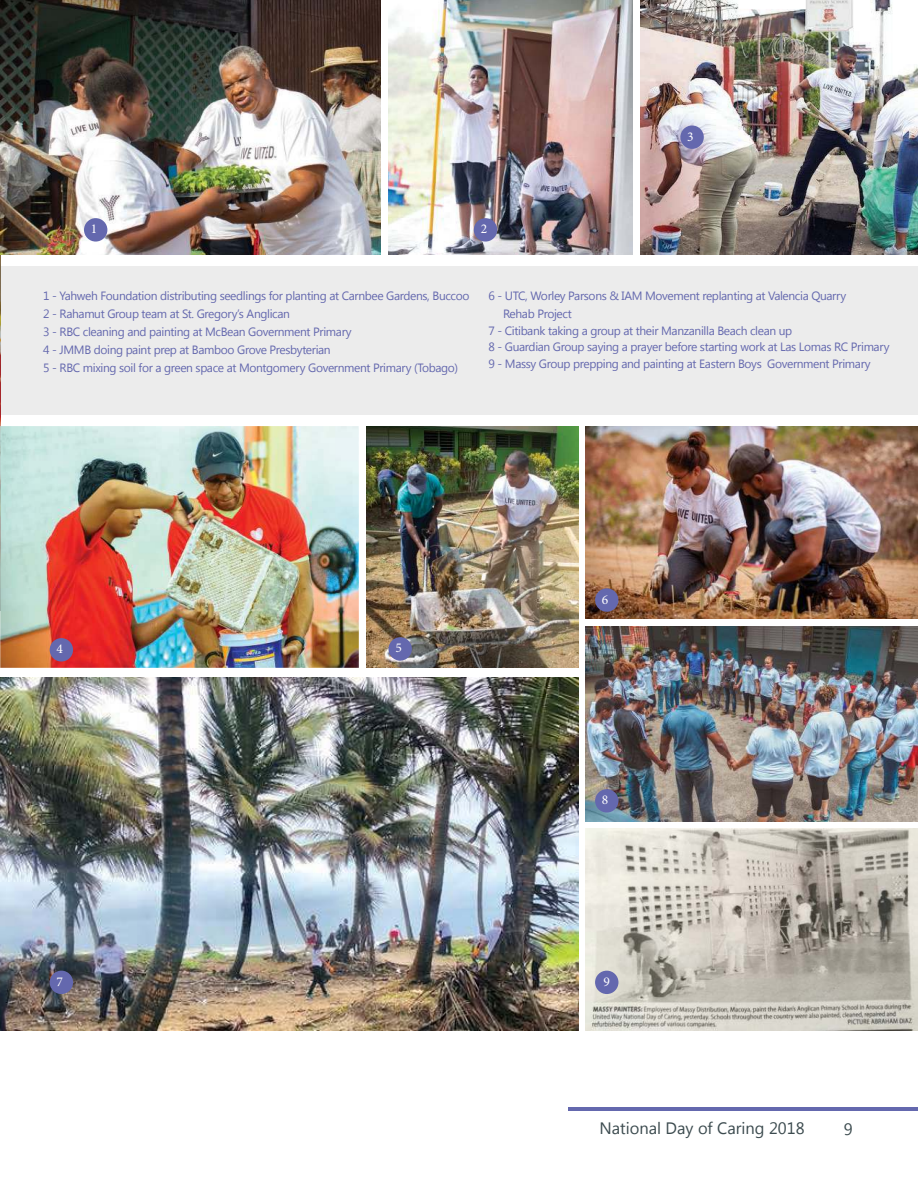
<style>
.page{position:relative;width:918px;height:1188px;background:#fff}
.page>*{position:absolute;margin:0;border:0;box-sizing:border-box;transform-origin:0 0}
.t1{font:16.5px "Khmer UI";color:#3c4b4f}
.t2{font:13.5px "Minion Pro";color:#fff}
.t3{font:12px/18px "Khmer UI";letter-spacing:-.03em;color:#6468ae}
</style>
<div class="page">
<hr style="left:568px;top:1107px;width:350px;height:4px;background:#6468ae">
<hr style="left:0;top:0;width:1px;height:1188px;background:#6468ae">
<img style="left:0;top:255px;width:1px;height:171px">
<div style="left:0;top:266px;width:918px;height:149px;background:#ececec"></div>
<img style="left:0;top:426px;width:359px;height:242px">
<img style="left:388px;top:0;width:245px;height:255px">
<img style="left:0;top:0;width:380px;height:255px">
<div style="left:84px;top:218px;width:23px;height:24px;background:#6468ae;border-radius:50%"></div>
<div style="left:474px;top:218px;width:23px;height:24px;background:#6468ae;border-radius:50%"></div>
<div style="left:50px;top:638px;width:23px;height:24px;background:#6468ae;border-radius:50%"></div>
<img style="left:641px;top:0;width:277px;height:254px">
<div style="left:680px;top:125px;width:24px;height:24px;background:#6468ae;border-radius:50%"></div>
<img style="left:366px;top:426px;width:212px;height:242px">
<div style="left:389px;top:637px;width:23px;height:24px;background:#6468ae;border-radius:50%"></div>
<img style="left:586px;top:426px;width:332px;height:192px">
<div style="left:595px;top:588px;width:23px;height:24px;background:#6468ae;border-radius:50%"></div>
<img style="left:0;top:678px;width:578px;height:352px">
<div style="left:50px;top:971px;width:23px;height:23px;background:#6468ae;border-radius:50%"></div>
<img style="left:586px;top:626px;width:332px;height:196px">
<div style="left:595px;top:789px;width:23px;height:24px;background:#6468ae;border-radius:50%"></div>
<img style="left:586px;top:828px;width:332px;height:202px">
<div style="left:595px;top:971px;width:23px;height:23px;background:#6468ae;border-radius:50%"></div>
<p class="t2" style="left:91px;top:221px;width:8px">1</p>
<p class="t2" style="left:481px;top:221px;width:8px">2</p>
<p class="t2" style="left:687px;top:128px;width:8px">3</p>
<p class="t3" style="left:43px;top:288px;width:428px">1 - Yahweh Foundation distributing seedlings for planting at Carnbee Gardens, Buccoo 2 - Rahamut Group team at St. Gregory’s Anglican<br>3 - RBC cleaning and painting at McBean Government Primary<br>4 - JMMB doing paint prep at Bamboo Grove Presbyterian<br>5 - RBC mixing soil for a green space at Montgomery Government Primary (Tobago)</p>
<p class="t3" style="left:503px;top:288px;width:345px;text-indent:-15px">6 - UTC, Worley Parsons &amp; IAM Movement replanting at Valencia Quarry<br>Rehab Project</p>
<p class="t3" style="left:489px;top:323px;width:402px;line-height:16.5px">7 - Citibank taking a group at their Manzanilla Beach clean up<br>8 - Guardian Group saying a prayer before starting work at Las Lomas RC Primary<br>9 - Massy Group prepping and painting at Eastern Boys Government Primary</p>
<p class="t2" style="left:57px;top:641px;width:8px">4</p>
<p class="t2" style="left:57px;top:973px;width:8px">7</p>
<p class="t2" style="left:395px;top:640px;width:8px">5</p>
<p class="t2" style="left:602px;top:591px;width:8px">6</p>
<p class="t2" style="left:602px;top:792px;width:8px">8</p>
<p class="t2" style="left:603px;top:973px;width:8px">9</p>
<h1 class="t1" style="left:599px;top:1121px;width:207px">National Day of Caring 2018</h1>
<h1 class="t1" style="left:844px;top:1122px;width:10px">9</h1>
</div>
